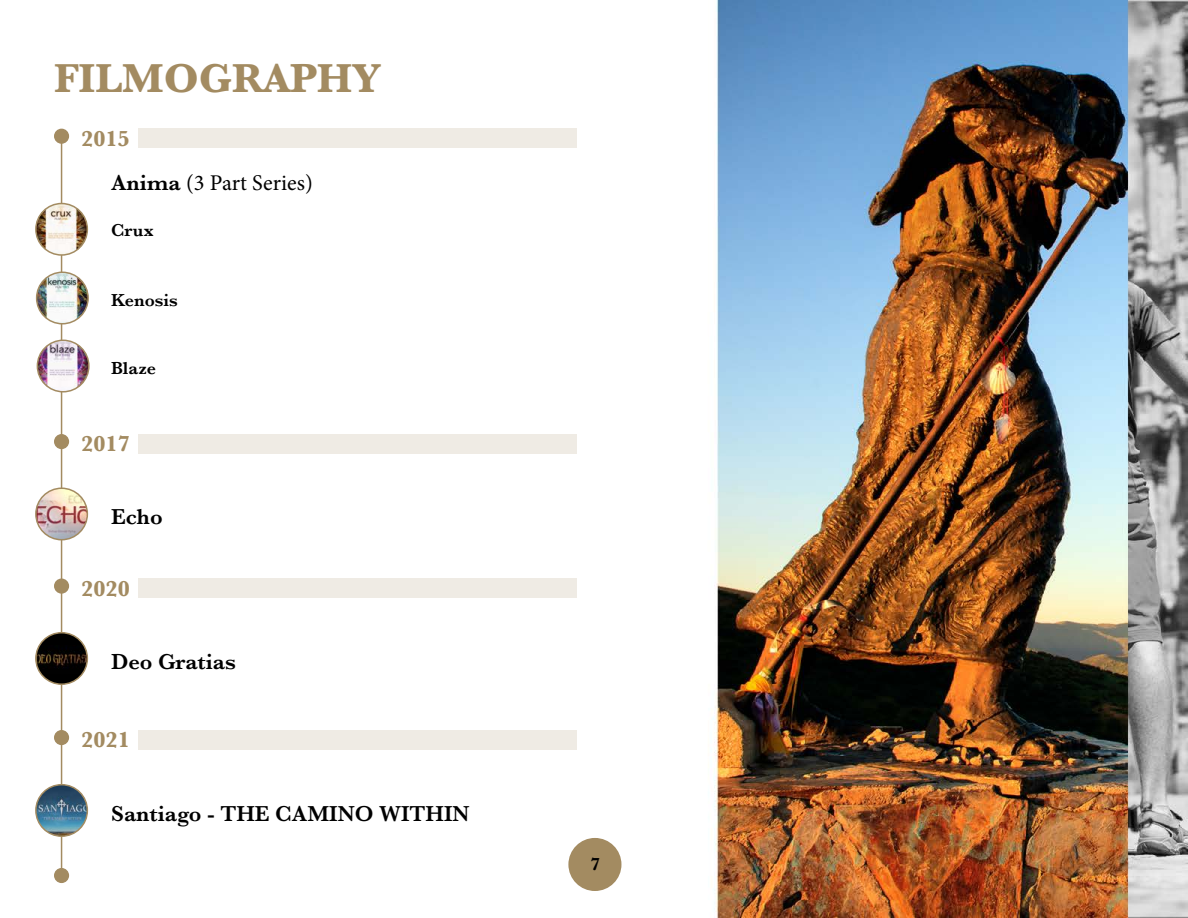
<style>
.page{position:relative;width:1188px;height:918px;background:#fff}
.page>*{position:absolute;margin:0;border:0;box-sizing:border-box;transform-origin:0 0}
.t1{font:700 42px "Baskerville";color:#a38b61}
.t2{font:600 22.5px "Baskerville";color:#000}
.t3{font:22.5px "Minion Pro";color:#000}
.t4{font:700 22.5px "Baskerville";color:#a38b61}
.t5{font:600 18px "Baskerville";color:#000}
.t6{font:700 18px "Baskerville";color:#000}
.s1{font-family:"Baskerville";font-weight:600}
</style>
<div class="page">
<img style="left:35px;top:0;width:1153px;height:918px">
<div style="left:568px;top:838px;width:53px;height:53px;background:#a38b61;border-radius:50%"></div>
<hr style="left:61px;top:134px;width:1px;height:743px;background:#a38b61">
<div style="left:54px;top:129px;width:15px;height:15px;background:#a38b61;border-radius:50%"></div>
<div style="left:54px;top:868px;width:15px;height:15px;background:#a38b61;border-radius:50%"></div>
<div style="left:54px;top:434px;width:15px;height:15px;background:#a38b61;border-radius:50%"></div>
<div style="left:54px;top:730px;width:15px;height:15px;background:#a38b61;border-radius:50%"></div>
<img style="left:36px;top:204px;width:51px;height:51px;border-radius:26px">
<div style="left:35px;top:203px;width:53px;height:53px;border:2px solid #a38b61;border-radius:50%"></div>
<img style="left:37px;top:272px;width:51px;height:52px;border-radius:26px">
<div style="left:36px;top:272px;width:53px;height:53px;border:2px solid #a38b61;border-radius:50%"></div>
<img style="left:37px;top:340px;width:52px;height:52px;border-radius:26px">
<div style="left:37px;top:340px;width:53px;height:53px;border:2px solid #a38b61;border-radius:50%"></div>
<img style="left:36px;top:488px;width:51px;height:52px;border-radius:26px">
<div style="left:35px;top:487px;width:53px;height:53px;border:2px solid #a38b61;border-radius:50%"></div>
<img style="left:36px;top:785px;width:51px;height:51px;border-radius:26px">
<div style="left:35px;top:784px;width:53px;height:53px;border:2px solid #a38b61;border-radius:50%"></div>
<div style="left:138px;top:129px;width:439px;height:19px;background:#efebe4"></div>
<div style="left:138px;top:434px;width:439px;height:20px;background:#efebe4"></div>
<div style="left:138px;top:730px;width:439px;height:19px;background:#efebe4"></div>
<div style="left:54px;top:579px;width:15px;height:15px;background:#a38b61;border-radius:50%"></div>
<div style="left:36px;top:633px;width:51px;height:51px;background:#000;border-radius:50%"></div>
<img style="left:36px;top:645px;width:51px;height:30px">
<div style="left:35px;top:632px;width:53px;height:53px;border:2px solid #a38b61;border-radius:50%"></div>
<div style="left:138px;top:579px;width:439px;height:19px;background:#efebe4"></div>
<h1 class="t1" style="left:54px;top:49px;width:329px">FILMOGRAPHY</h1>
<p class="t4" style="left:81px;top:123px;width:50px">2015</p>
<p class="t3" style="left:111px;top:168px;width:203px"><span class="s1">Anima</span> (3 Part Series)</p>
<p class="t5" style="left:111px;top:218px;width:44px">Crux</p>
<p class="t5" style="left:111px;top:288px;width:68px">Kenosis</p>
<p class="t5" style="left:111px;top:356px;width:46px">Blaze</p>
<p class="t4" style="left:81px;top:428px;width:50px">2017</p>
<p class="t2" style="left:111px;top:501px;width:53px">Echo</p>
<p class="t4" style="left:81px;top:573px;width:50px">2020</p>
<p class="t2" style="left:111px;top:645px;width:126px">Deo Gratias</p>
<p class="t4" style="left:81px;top:724px;width:50px">2021</p>
<p class="t2" style="left:111px;top:797px;width:360px">Santiago - THE CAMINO WITHIN</p>
<p class="t6" style="left:591px;top:851px;width:11px">7</p>
</div>
